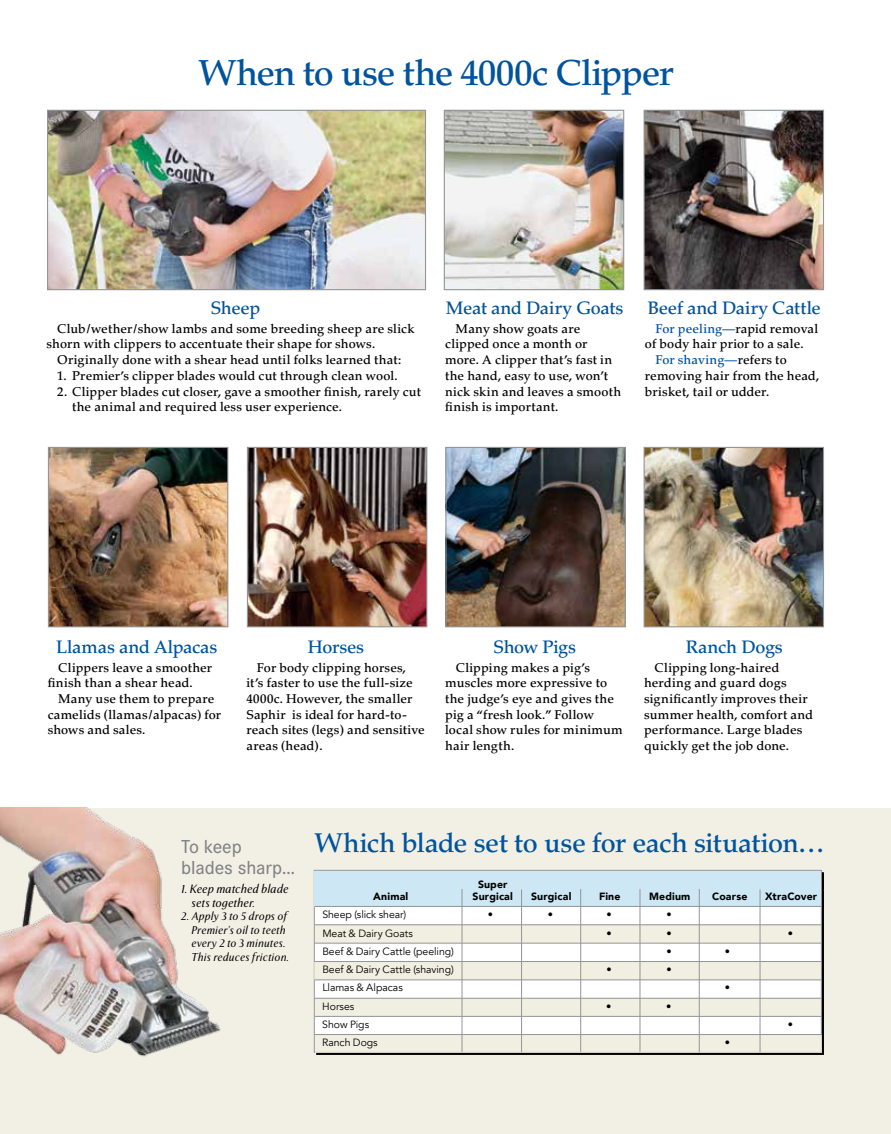
<style>
.page{position:relative;width:891px;height:1134px;background:#fff}
.page>*{position:absolute;margin:0;border:0;box-sizing:border-box;transform-origin:0 0}
.t1{font:500 36px "Palatino";letter-spacing:-.03em;color:#00539c}
.t2{font:500 27px "Palatino";letter-spacing:-.015em;color:#00539c}
.t3{font:500 19.5px/21px "Corporate S";letter-spacing:-.005em;color:#808285}
.t4{font:500 18px "Palatino";letter-spacing:-.015em;color:#00539c}
.t5{font:500 12.75px/15.8px "Palatino";letter-spacing:.01em;color:#000}
.t6{font:500 12.75px "Palatino";letter-spacing:.01em;color:#00529c}
.t7{font:italic 12px/13.5px "Exemplar Pro";letter-spacing:.005em;color:#000}
.t8{font:italic 11.25px/13.5px "Exemplar Pro";letter-spacing:.015em;color:#000}
.t9{font:10.5px "Avenir";letter-spacing:-.005em;color:#000}
.t10{font:900 10.5px "Avenir";letter-spacing:.015em;color:#000}
.s1{color:#00529c}
.s2{color:#000}
.s3{font-size:11.25px}
</style>
<div class="page">
<img style="left:249px;top:449px;width:176px;height:176px">
<div style="left:247px;top:447px;width:180px;height:180px;border:1px solid #939598"></div>
<img style="left:447px;top:449px;width:177px;height:176px">
<div style="left:445px;top:447px;width:181px;height:180px;border:1px solid #939598"></div>
<img style="left:646px;top:112px;width:176px;height:176px">
<div style="left:644px;top:110px;width:180px;height:180px;border:1px solid #939598"></div>
<img style="left:446px;top:112px;width:176px;height:176px">
<div style="left:444px;top:110px;width:180px;height:180px;border:1px solid #939598"></div>
<img style="left:50px;top:449px;width:176px;height:176px">
<div style="left:48px;top:447px;width:180px;height:180px;border:1px solid #939598"></div>
<img style="left:646px;top:449px;width:176px;height:176px">
<div style="left:644px;top:447px;width:180px;height:180px;border:1px solid #939598"></div>
<img style="left:49px;top:112px;width:375px;height:176px">
<div style="left:47px;top:110px;width:379px;height:180px;border:1px solid #939598"></div>
<div style="left:0;top:808px;width:891px;height:326px;background:#f2f0e4"></div>
<div style="left:314px;top:870px;width:508px;height:183px;background:#fff;border:1px solid #939598"></div>
<div style="left:315px;top:1035px;width:506px;height:17px;background:#f0efe1"></div>
<div style="left:315px;top:871px;width:506px;height:35px;background:#cde7f4"></div>
<div style="left:315px;top:925px;width:506px;height:18px;background:#f0efe1"></div>
<div style="left:315px;top:962px;width:506px;height:18px;background:#f0efe1"></div>
<div style="left:315px;top:999px;width:506px;height:17px;background:#f0efe1"></div>
<hr style="left:699px;top:889px;width:1px;height:163px;background:#939598">
<hr style="left:462px;top:889px;width:1px;height:163px;background:#939598">
<hr style="left:521px;top:890px;width:1px;height:162px;background:#939598">
<hr style="left:580px;top:889px;width:1px;height:163px;background:#939598">
<hr style="left:640px;top:889px;width:1px;height:163px;background:#939598">
<hr style="left:760px;top:890px;width:1px;height:162px;background:#939598">
<hr style="left:315px;top:924px;width:506px;height:1px;background:#939598">
<hr style="left:315px;top:943px;width:506px;height:1px;background:#939598">
<hr style="left:315px;top:961px;width:506px;height:1px;background:#939598">
<hr style="left:315px;top:980px;width:506px;height:1px;background:#939598">
<hr style="left:315px;top:998px;width:506px;height:1px;background:#939598">
<hr style="left:315px;top:1016px;width:506px;height:1px;background:#939598">
<hr style="left:315px;top:906px;width:506px;height:1px;background:#939598">
<hr style="left:315px;top:1034px;width:506px;height:1px;background:#939598">
<img style="left:0;top:808px;width:221px;height:249px">
<h1 class="t1" style="left:198px;top:52px;width:477px">When to use the 4000c Clipper</h1>
<h3 class="t4" style="left:211px;top:297px;width:51px">Sheep</h3>
<p class="t5" style="left:47px;top:321px;width:369px;text-indent:10px">Club/wether/show lambs and some breeding sheep are slick shorn with clippers to accentuate their shape for shows.</p>
<p class="t5" style="left:57px;top:352px;width:346px">Originally done with a shear head until folks learned that:</p>
<p class="t5" style="left:57px;top:368px;width:342px">1. Premier’s clipper blades would cut through clean wool.</p>
<p class="t5" style="left:72px;top:384px;width:350px;text-indent:-15px">2. Clipper blades cut closer, gave a smoother finish, rarely cut the animal and required less user experience.</p>
<h3 class="t4" style="left:446px;top:297px;width:179px">Meat and Dairy Goats</h3>
<p class="t5" style="left:445px;top:321px;width:178px;text-indent:10px">Many show goats are clipped once a month or more. A clipper that’s fast in the hand, easy to use, won’t nick skin and leaves a smooth finish is important.</p>
<h3 class="t4" style="left:648px;top:297px;width:175px">Beef and Dairy Cattle</h3>
<p class="t5" style="left:655px;top:321px;width:164px"><span class="s1">For peeling—</span>rapid removal</p>
<p class="t5" style="left:645px;top:336px;width:160px">of body hair prior to a sale.</p>
<p class="t6" style="left:655px;top:352px;width:133px">For shaving—<span class="s2">refers to</span></p>
<p class="t5" style="left:645px;top:368px;width:176px">removing hair from the head,</p>
<p class="t5" style="left:645px;top:384px;width:126px">brisket, tail or udder.</p>
<h3 class="t4" style="left:56px;top:636px;width:163px">Llamas and Alpacas</h3>
<p class="t5" style="left:48px;top:660px;width:166px;text-indent:10px">Clippers leave a smoother finish than a shear head.</p>
<p class="t5" style="left:48px;top:691px;width:175px;text-indent:10px">Many use them to prepare camelids (llamas/alpacas) for shows and sales.</p>
<h3 class="t4" style="left:308px;top:636px;width:58px">Horses</h3>
<p class="t5" style="left:246px;top:660px;width:180px;text-indent:10px">For body clipping horses, it’s faster to use the full-size<br>4000c. However, the smaller<br>Saphir is ideal for hard-to&shy;reach sites (legs) and sensitive areas (head).</p>
<h3 class="t4" style="left:494px;top:636px;width:84px">Show Pigs</h3>
<p class="t5" style="left:445px;top:660px;width:179px;text-indent:10px">Clipping makes a pig’s muscles more expressive to the judge’s eye and gives the pig a “fresh look.” Follow local show rules for minimum hair length.</p>
<h3 class="t4" style="left:686px;top:636px;width:99px">Ranch Dogs</h3>
<p class="t5" style="left:644px;top:660px;width:170px;text-indent:10px">Clipping long-haired herding and guard dogs significantly improves their summer health, comfort and performance. Large blades quickly get the job done.</p>
<h3 class="t3" style="left:181px;top:836px;width:116px">To keep blades sharp…</h3>
<p class="t7" style="left:192px;top:883px;width:98px;text-indent:-10px">1. Keep matched blade sets together<span class="s3">.</span></p>
<p class="t8" style="left:192px;top:910px;width:99px;text-indent:-10px">2. Apply 3 to 5 drops of<br>Premier’s oil to teeth every 2 to 3 minutes.<br>This reduces friction.</p>
<h2 class="t2" style="left:314px;top:827px;width:512px">Which blade set to use for each situation…</h2>
<p class="t10" style="left:478px;top:876px;width:31px">Super</p>
<p class="t10" style="left:373px;top:888px;width:37px">Animal</p>
<p class="t10" style="left:473px;top:888px;width:42px">Surgical</p>
<p class="t10" style="left:531px;top:888px;width:42px">Surgical</p>
<p class="t10" style="left:599px;top:888px;width:23px">Fine</p>
<p class="t10" style="left:649px;top:888px;width:43px">Medium</p>
<p class="t10" style="left:712px;top:888px;width:37px">Coarse</p>
<p class="t10" style="left:765px;top:888px;width:54px">XtraCover</p>
<p class="t9" style="left:322px;top:908px;width:86px">Sheep (slick shear)</p>
<p class="t9" style="left:488px;top:908px;width:7px">•</p>
<p class="t9" style="left:548px;top:908px;width:7px">•</p>
<p class="t9" style="left:606px;top:908px;width:7px">•</p>
<p class="t9" style="left:666px;top:908px;width:7px">•</p>
<p class="t9" style="left:322px;top:927px;width:92px">Meat &amp; Dairy Goats</p>
<p class="t9" style="left:606px;top:927px;width:7px">•</p>
<p class="t9" style="left:666px;top:927px;width:7px">•</p>
<p class="t9" style="left:788px;top:927px;width:7px">•</p>
<p class="t9" style="left:322px;top:945px;width:133px">Beef &amp; Dairy Cattle (peeling)</p>
<p class="t9" style="left:666px;top:945px;width:7px">•</p>
<p class="t9" style="left:725px;top:945px;width:7px">•</p>
<p class="t9" style="left:322px;top:963px;width:133px">Beef &amp; Dairy Cattle (shaving)</p>
<p class="t9" style="left:606px;top:963px;width:7px">•</p>
<p class="t9" style="left:666px;top:963px;width:7px">•</p>
<p class="t9" style="left:322px;top:981px;width:82px">Llamas &amp; Alpacas</p>
<p class="t9" style="left:725px;top:981px;width:7px">•</p>
<p class="t9" style="left:322px;top:1000px;width:34px">Horses</p>
<p class="t9" style="left:606px;top:1000px;width:7px">•</p>
<p class="t9" style="left:666px;top:1000px;width:7px">•</p>
<p class="t9" style="left:322px;top:1019px;width:48px">Show Pigs</p>
<p class="t9" style="left:788px;top:1019px;width:7px">•</p>
<p class="t9" style="left:322px;top:1036px;width:57px">Ranch Dogs</p>
<p class="t9" style="left:725px;top:1036px;width:7px">•</p>
</div>
